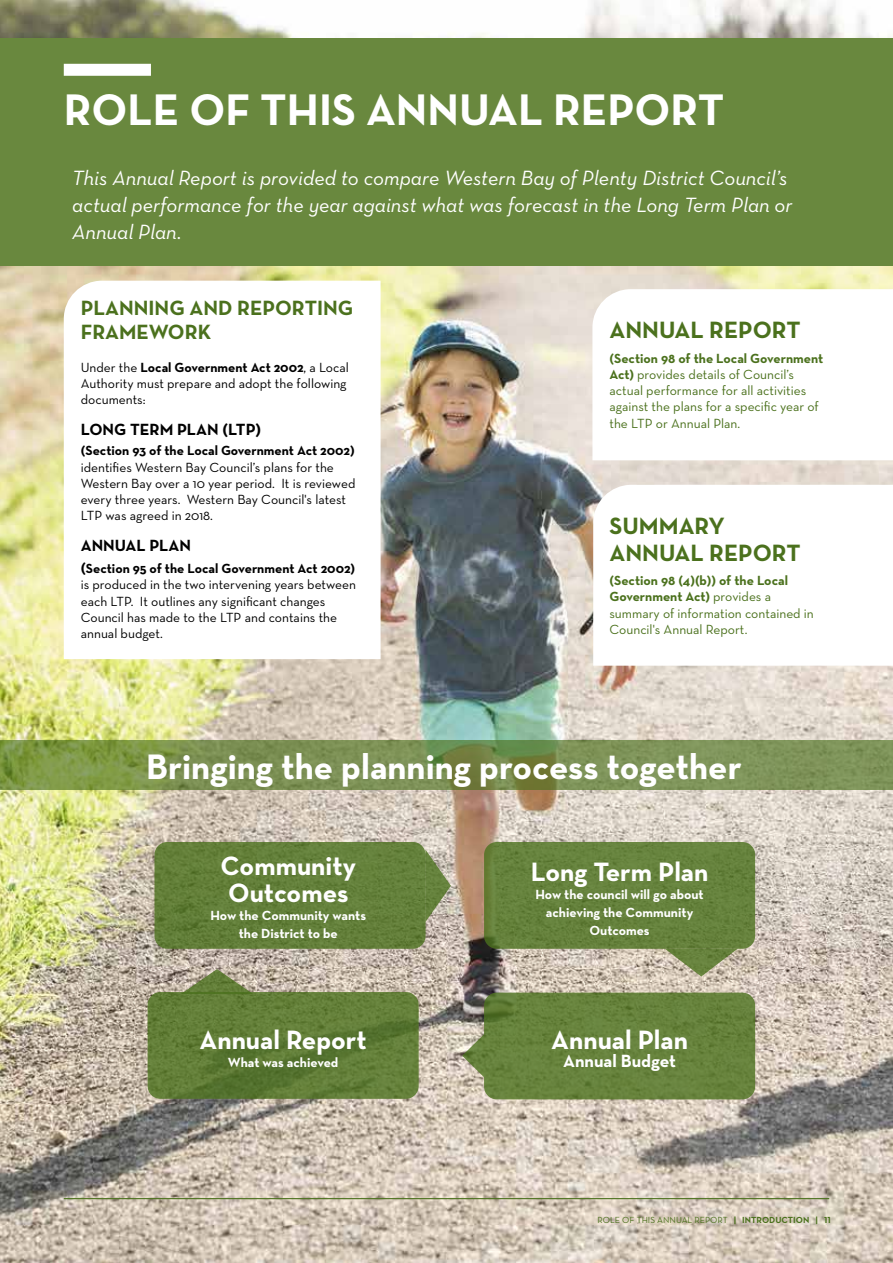
<style>
.page{position:relative;width:893px;height:1263px;background:#fff}
.page>*{position:absolute;margin:0;border:0;box-sizing:border-box;transform-origin:0 0}
.t1{font:700 45px "Neutraface Text";color:#fff}
.t2{font:700 36px "Neutraface Text";color:#fff}
.t3{font:700 27px/27px "Neutraface Text";color:#fff}
.t4{font:700 24px/27px "Neutraface Text";color:#4b711d}
.t5{font:italic 21px/27px "Neutraface Text";color:#fff}
.t6{font:700 21px/24px "Neutraface Text";color:#4b711d}
.t7{font:700 18px "Neutraface Text";color:#fff}
.t8{font:700 16.5px "Neutraface Text";color:#000}
.t9{font:13.5px/16.2px "Neutraface Text";color:#000}
.t10{font:13.5px/16.2px "Neutraface Text";color:#4b711d}
.t11{font:700 13.5px/18px "Neutraface Text";color:#fff;text-align:center}
.t12{font:700 13.5px "Neutraface Text";color:#000}
.t13{font:9px "Neutraface Text";color:#4b711d}
.s1{font-weight:700}
.s2{font-weight:700;font-size:15px}
</style>
<div class="page">
<img style="left:0;top:0;width:893px;height:1263px">
<div style="left:484px;top:842px;width:271px;height:107px;background:#66833d;border-radius:13px"></div>
<svg style="left:665px;top:949px;width:72px;height:27px;background:#98a075"></svg>
<svg style="left:462px;top:1017px;width:24px;height:77px;background:#aaaa8d"></svg>
<div style="left:484px;top:992px;width:271px;height:107px;background:#67833d;border-radius:13px"></div>
<svg style="left:592px;top:289px;width:301px;height:171px"></svg>
<svg style="left:64px;top:281px;width:317px;height:378px"></svg>
<div style="left:0;top:38px;width:893px;height:227px;background:#69883e"></div>
<div style="left:64px;top:64px;width:87px;height:12px;background:#fff"></div>
<svg style="left:593px;top:485px;width:300px;height:181px"></svg>
<svg style="left:0;top:740px;width:893px;height:50px;background:#7b9051"></svg>
<svg style="left:181px;top:969px;width:72px;height:23px;background:#949971"></svg>
<svg style="left:148px;top:992px;width:271px;height:107px;background:#5f7b36"></svg>
<svg style="left:425px;top:849px;width:26px;height:73px;background:#97a079"></svg>
<div style="left:154px;top:842px;width:272px;height:107px;background:#64803a;border-radius:13px"></div>
<hr style="left:64px;top:1198px;width:765px;height:1px;background:#4b711d">
<h1 class="t1" style="left:64px;top:81px;width:662px">ROLE OF THIS ANNUAL REPORT</h1>
<h3 class="t5" style="left:72px;top:164px;width:722px">This Annual Report is provided to compare Western Bay of Plenty District Council’s actual performance for the year against what was forecast in the Long Term Plan or<br>Annual Plan.</h3>
<h3 class="t6" style="left:81px;top:295px;width:274px">PLANNING AND REPORTING<br>FRAMEWORK</h3>
<p class="t9" style="left:81px;top:359px;width:270px">Under the <span class="s1">Local Government Act 2002</span>, a Local<br>Authority must prepare and adopt the following documents:</p>
<p class="t8" style="left:81px;top:419px;width:182px">LONG TERM PLAN (LTP)</p>
<p class="t12" style="left:81px;top:442px;width:275px">(Section 93 of the Local Government Act 2002)</p>
<p class="t9" style="left:81px;top:459px;width:276px">identifies Western Bay Council’s plans for the Western Bay over a 10 year period. It is reviewed every three years. Western Bay Council's latest LTP was agreed in 2018.</p>
<p class="t8" style="left:81px;top:535px;width:112px">ANNUAL PLAN</p>
<p class="t9" style="left:81px;top:560px;width:277px"><span class="s2">(</span><span class="s1">Section 95 of the Local Government Act 2002) </span>is produced in the two intervening years between each LTP. It outlines any significant changes Council has made to the LTP and contains the annual budget.</p>
<h3 class="t4" style="left:609px;top:316px;width:193px">ANNUAL REPORT</h3>
<p class="t10" style="left:609px;top:350px;width:215px"><span class="s1">(Section 98 of the Local Government Act)</span> provides details of Council’s actual performance for all activities against the plans for a specific year of the LTP or Annual Plan.</p>
<h3 class="t4" style="left:609px;top:512px;width:193px">SUMMARY<br>ANNUAL REPORT</h3>
<p class="t10" style="left:609px;top:572px;width:206px"><span class="s1">(Section 98 (4)(b)) of the Local<br>Government Act)</span> provides a summary of information contained in<br>Council's Annual Report.</p>
<h2 class="t2" style="left:146px;top:744px;width:597px">Bringing the planning process together</h2>
<h3 class="t3" style="left:221px;top:852px;width:137px">Community<br>Outcomes</h3>
<p class="t11" style="left:210px;top:906px;width:157px">How the Community wants the District to be</p>
<h3 class="t3" style="left:199px;top:1026px;width:169px">Annual Report</h3>
<p class="t11" style="left:228px;top:1054px;width:112px">What was achieved</p>
<h3 class="t3" style="left:531px;top:858px;width:179px">Long Term Plan</h3>
<p class="t11" style="left:535px;top:885px;width:170px">How the council will go about achieving the Community<br>Outcomes</p>
<h3 class="t3" style="left:551px;top:1026px;width:138px">Annual Plan</h3>
<h3 class="t7" style="left:563px;top:1050px;width:115px">Annual Budget</h3>
<p class="t13" style="left:598px;top:1215px;width:235px">ROLE OF THIS ANNUAL REPORT <span class="s1">| INTRODUCTION | 11</span></p>
</div>
